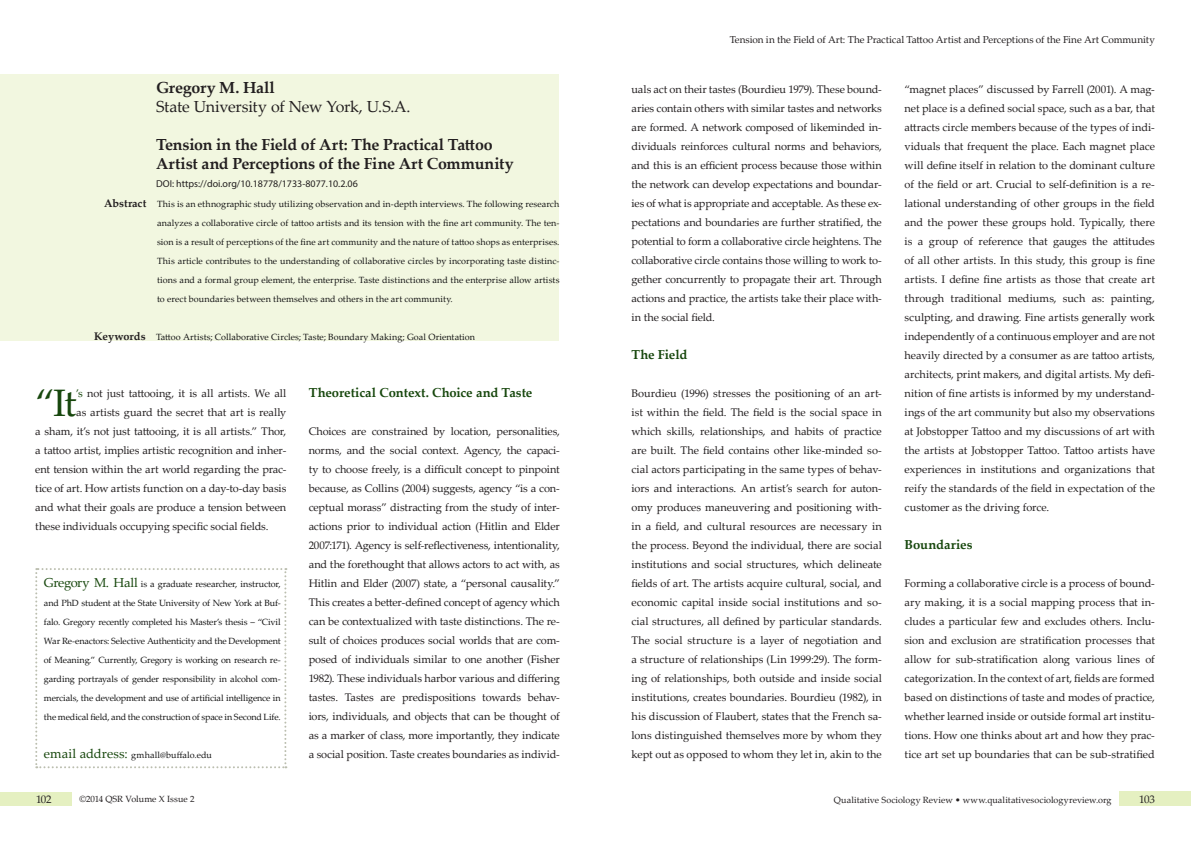
<style>
.page{position:relative;width:1191px;height:842px;background:#fff}
.page>*{position:absolute;margin:0;border:0;box-sizing:border-box;transform-origin:0 0}
.Normalny{font:38.3px "Palatino Linotype";color:#17470d}
.Normalny-2{font:700 16px/19px "Palatino Linotype";letter-spacing:-.01em;color:#231f20}
.t1{font:16px "Palatino Linotype";letter-spacing:-.02em;color:#231f20}
.Normalny-3{font:700 13px "Palatino Linotype";letter-spacing:-.005em;color:#17470d}
.Normalny-4{font:11px/19px "Palatino Linotype";letter-spacing:-.005em;color:#231f20;text-align:justify}
.t2{font:700 11px "Palatino Linotype";color:#231f20}
.Normalny-5{font:10px "Palatino Linotype";letter-spacing:-.01em;color:#231f20}
.t3{font:10px "Myriad Pro";color:#221e1f}
.Normalny-6{font:9px/19px "Palatino Linotype";letter-spacing:.005em;color:#141414;text-align:justify}
.t4{font:9px "Palatino Linotype";color:#231f20}
.s1{color:#17470d}
.s2{font-size:13px;color:#17470d}
</style>
<div class="page">
<div style="left:1119px;top:791px;width:72px;height:15px;background:#e5f0c1"></div>
<div style="left:0;top:793px;width:72px;height:13px;background:#e5f0c1"></div>
<div style="left:0;top:74px;width:559px;height:266px;background:#f2f7e0"></div>
<svg style="left:35px;top:568px;width:251px;height:200px"></svg>
<p class="Normalny-2" style="left:156px;top:77px;width:120px">Gregory M. Hall</p>
<p class="t1" style="left:156px;top:95px;width:256px">State University of New York, U.S.A.</p>
<p class="Normalny-2" style="left:156px;top:134px;width:359px">Tension in the Field of Art: The Practical Tattoo<br>Artist and Perceptions of the Fine Art Community</p>
<p class="t2" style="left:104px;top:195px;width:44px">Abstract</p>
<p class="t2" style="left:94px;top:328px;width:53px">Keywords</p>
<p class="t3" style="left:156px;top:178px;width:203px">DOI: https://doi.org/10.18778/1733-8077.10.2.06</p>
<p class="Normalny-6" style="left:157px;top:194px;width:404px">This is an ethnographic study utilizing observation and in-depth interviews. The following research analyzes a collaborative circle of tattoo artists and its tension with the fine art community. The ten&shy;sion is a result of perceptions of the fine art community and the nature of tattoo shops as enterprises.<br>This article contributes to the understanding of collaborative circles by incorporating taste distinc&shy;tions and a formal group element, the enterprise. Taste distinctions and the enterprise allow artists to erect boundaries between themselves and others in the art community.</p>
<p class="Normalny-6" style="left:156px;top:327px;width:320px">Tattoo Artists; Collaborative Circles; Taste; Boundary Making; Goal Orientation</p>
<p class="Normalny" style="left:35px;top:376px;width:43px">“It</p>
<p class="Normalny-4" style="left:76px;top:383px;width:212px"><span class="s1">’s</span> not just tattooing, it is all artists. We all</p>
<p class="Normalny-4" style="left:76px;top:402px;width:212px">as artists guard the secret that art is really</p>
<p class="Normalny-4" style="left:35px;top:421px;width:253px">a sham, it’s not just tattooing, it is all artists.” Thor,</p>
<p class="Normalny-4" style="left:35px;top:440px;width:253px">a tattoo artist, implies artistic recognition and inher-</p>
<p class="Normalny-4" style="left:35px;top:459px;width:253px">ent tension within the art world regarding the prac-</p>
<p class="Normalny-4" style="left:35px;top:478px;width:253px">tice of art. How artists function on a day-to-day basis</p>
<p class="Normalny-4" style="left:35px;top:497px;width:253px">and what their goals are produce a tension between</p>
<p class="Normalny-4" style="left:35px;top:516px;width:235px">these individuals occupying specific social fields.</p>
<p class="Normalny-6" style="left:44px;top:574px;width:238px"><span class="s2">Gregory M. Hall</span> is a graduate researcher, instructor, and PhD student at the State University of New York at Buf&shy;falo. Gregory recently completed his Master’s thesis – “Civil War Re-enactors: Selective Authenticity and the Development of Meaning.” Currently, Gregory is working on research re&shy;garding portrayals of gender responsibility in alcohol com&shy;mercials, the development and use of artificial intelligence in the medical field, and the construction of space in Second Life.</p>
<p class="Normalny-6" style="left:44px;top:745px;width:169px"><span class="s2">email address:</span> gmhall@buffalo.edu</p>
<p class="Normalny-3" style="left:309px;top:383px;width:225px">Theoretical Context. Choice and Taste</p>
<p class="Normalny-4" style="left:309px;top:421px;width:253px">Choices are constrained by location, personalities, norms, and the social context. Agency, the capaci&shy;ty to choose freely, is a difficult concept to pinpoint because, as Collins (2004) suggests, agency “is a con&shy;ceptual morass” distracting from the study of inter&shy;actions prior to individual action (Hitlin and Elder 2007:171). Agency is self-reflectiveness, intentionality, and the forethought that allows actors to act with, as Hitlin and Elder (2007) state, a “personal causality.” This creates a better-defined concept of agency which can be contextualized with taste distinctions. The re&shy;sult of choices produces social worlds that are com&shy;posed of individuals similar to one another (Fisher 1982). These individuals harbor various and differing tastes. Tastes are predispositions towards behav&shy;iors, individuals, and objects that can be thought of as a marker of class, more importantly, they indicate a social position. Taste creates boundaries as individ-</p>
<p class="Normalny-5" style="left:729px;top:33px;width:427px">Tension in the Field of Art: The Practical Tattoo Artist and Perceptions of the Fine Art Community</p>
<p class="Normalny-4" style="left:631px;top:79px;width:252px">uals act on their tastes (Bourdieu 1979). These bound&shy;aries contain others with similar tastes and networks are formed. A network composed of likeminded in&shy;dividuals reinforces cultural norms and behaviors, and this is an efficient process because those within the network can develop expectations and boundar&shy;ies of what is appropriate and acceptable. As these ex&shy;pectations and boundaries are further stratified, the potential to form a collaborative circle heightens. The collaborative circle contains those willing to work to&shy;gether concurrently to propagate their art. Through actions and practice, the artists take their place with&shy;in the social field.</p>
<p class="Normalny-3" style="left:631px;top:345px;width:57px">The Field</p>
<p class="Normalny-4" style="left:631px;top:383px;width:252px">Bourdieu (1996) stresses the positioning of an art&shy;ist within the field. The field is the social space in which skills, relationships, and habits of practice are built. The field contains other like-minded so&shy;cial actors participating in the same types of behav&shy;iors and interactions. An artist’s search for auton&shy;omy produces maneuvering and positioning with&shy;in a field, and cultural resources are necessary in the process. Beyond the individual, there are social institutions and social structures, which delineate fields of art. The artists acquire cultural, social, and economic capital inside social institutions and so&shy;cial structures, all defined by particular standards.<br>The social structure is a layer of negotiation and a structure of relationships (Lin 1999:29). The form&shy;ing of relationships, both outside and inside social institutions, creates boundaries. Bourdieu (1982), in his discussion of Flaubert, states that the French sa&shy;lons distinguished themselves more by whom they kept out as opposed to whom they let in, akin to the</p>
<p class="Normalny-4" style="left:904px;top:79px;width:252px">“magnet places” discussed by Farrell (2001). A mag&shy;net place is a defined social space, such as a bar, that attracts circle members because of the types of indi&shy;viduals that frequent the place. Each magnet place will define itself in relation to the dominant culture of the field or art. Crucial to self-definition is a re&shy;lational understanding of other groups in the field and the power these groups hold. Typically, there is a group of reference that gauges the attitudes of all other artists. In this study, this group is fine artists. I define fine artists as those that create art through traditional mediums, such as: painting, sculpting, and drawing. Fine artists generally work independently of a continuous employer and are not heavily directed by a consumer as are tattoo artists, architects, print makers, and digital artists. My defi&shy;nition of fine artists is informed by my understand&shy;ings of the art community but also my observations at Jobstopper Tattoo and my discussions of art with the artists at Jobstopper Tattoo. Tattoo artists have experiences in institutions and organizations that reify the standards of the field in expectation of the customer as the driving force.</p>
<p class="Normalny-3" style="left:904px;top:535px;width:69px">Boundaries</p>
<p class="Normalny-4" style="left:904px;top:573px;width:252px">Forming a collaborative circle is a process of bound&shy;ary making, it is a social mapping process that in&shy;cludes a particular few and excludes others. Inclu&shy;sion and exclusion are stratification processes that allow for sub-stratification along various lines of categorization. In the context of art, fields are formed based on distinctions of taste and modes of practice, whether learned inside or outside formal art institu&shy;tions. How one thinks about art and how they prac&shy;tice art set up boundaries that can be sub-stratified</p>
<p class="Normalny-4" style="left:36px;top:789px;width:17px">102</p>
<p class="t4" style="left:79px;top:792px;width:117px">©2014 QSR Volume X Issue 2</p>
<p class="t4" style="left:834px;top:793px;width:279px">Qualitative Sociology Review • www.qualitativesociologyreview.org</p>
<p class="Normalny-4" style="left:1139px;top:790px;width:17px">103</p>
</div>
